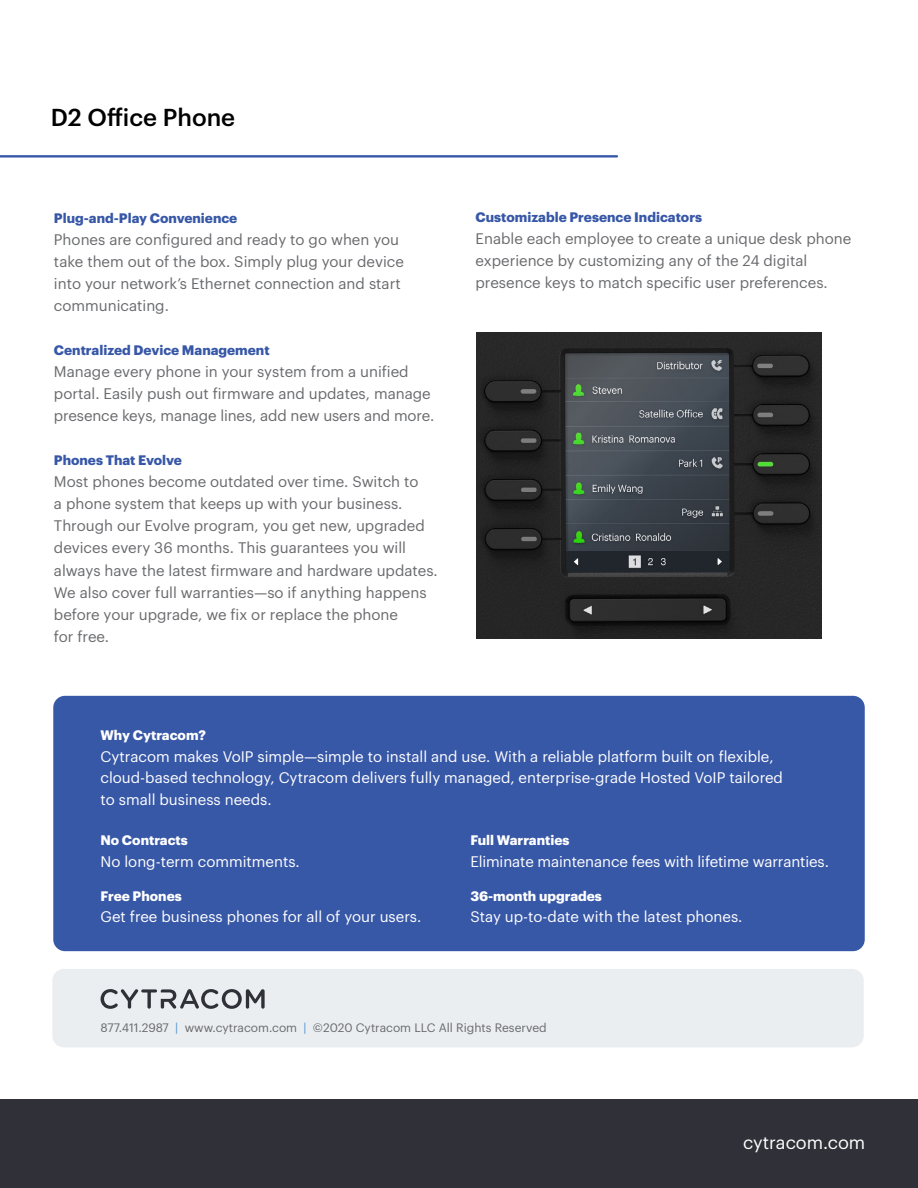
<style>
.page{position:relative;width:918px;height:1188px;background:#fff}
.page>*{position:absolute;margin:0;border:0;box-sizing:border-box;transform-origin:0 0}
.t1{font:500 24px "Graphik";color:#000}
.t2{font:18px "Graphik";color:#fff}
.t3{font:15px/22px "Graphik";color:#696a6d}
.t4{font:15px/21.8px "Graphik";color:#fff}
.t5{font:700 13.5px "Graphik";color:#3757a7}
.t6{font:700 13.5px "Graphik";color:#fff}
.t7{font:12px "Graphik";color:#696a6d}
.s1{color:#4891ce}
</style>
<div class="page">
<div style="left:0;top:1100px;width:918px;height:88px;background:#303038"></div>
<div style="left:52px;top:969px;width:812px;height:78px;background:#ebeef0;border-radius:12px"></div>
<svg style="left:101px;top:989px;width:164px;height:20px"></svg>
<svg style="left:0;top:155px;width:618px;height:3px;background:#6079b9"></svg>
<div style="left:53px;top:696px;width:812px;height:255px;background:#3757a7;border-radius:12px"></div>
<img style="left:477px;top:332px;width:345px;height:306px">
<h1 class="t1" style="left:51px;top:99px;width:186px">D2 Office Phone</h1>
<p class="t5" style="left:54px;top:207px;width:185px">Plug-and-Play Convenience</p>
<p class="t3" style="left:54px;top:227px;width:351px">Phones are configured and ready to go when you take them out of the box. Simply plug your device into your network’s Ethernet connection and start communicating.</p>
<p class="t5" style="left:54px;top:340px;width:217px">Centralized Device Management</p>
<p class="t3" style="left:54px;top:359px;width:382px">Manage every phone in your system from a unified portal. Easily push out firmware and updates, manage presence keys, manage lines, add new users and more.</p>
<p class="t5" style="left:54px;top:450px;width:129px">Phones That Evolve</p>
<p class="t3" style="left:54px;top:470px;width:385px">Most phones become outdated over time. Switch to<br>a phone system that keeps up with your business.<br>Through our Evolve program, you get new, upgraded devices every 36 months. This guarantees you will always have the latest firmware and hardware updates.<br>We also cover full warranties—so if anything happens before your upgrade, we fix or replace the phone<br>for free.</p>
<p class="t5" style="left:476px;top:206px;width:228px">Customizable Presence Indicators</p>
<p class="t3" style="left:476px;top:226px;width:377px">Enable each employee to create a unique desk phone experience by customizing any of the 24 digital presence keys to match specific user preferences.</p>
<p class="t6" style="left:101px;top:725px;width:107px">Why Cytracom?</p>
<p class="t4" style="left:101px;top:744px;width:684px">Cytracom makes VoIP simple—simple to install and use. With a reliable platform built on flexible, cloud-based technology, Cytracom delivers fully managed, enterprise-grade Hosted VoIP tailored to small business needs.</p>
<p class="t6" style="left:101px;top:830px;width:89px">No Contracts</p>
<p class="t4" style="left:101px;top:849px;width:201px">No long-term commitments.</p>
<p class="t6" style="left:101px;top:886px;width:83px">Free Phones</p>
<p class="t4" style="left:101px;top:905px;width:322px">Get free business phones for all of your users.</p>
<p class="t6" style="left:470px;top:830px;width:101px">Full Warranties</p>
<p class="t4" style="left:470px;top:849px;width:360px">Eliminate maintenance fees with lifetime warranties.</p>
<p class="t6" style="left:470px;top:886px;width:133px">36-month upgrades</p>
<p class="t4" style="left:470px;top:905px;width:274px">Stay up-to-date with the latest phones.</p>
<p class="t7" style="left:101px;top:1018px;width:448px">877.411.2987 <span class="s1">|</span> www.cytracom.com <span class="s1">|</span> ©2020 Cytracom LLC All Rights Reserved</p>
<p class="t2" style="left:743px;top:1129px;width:124px">cytracom.com</p>
</div>
